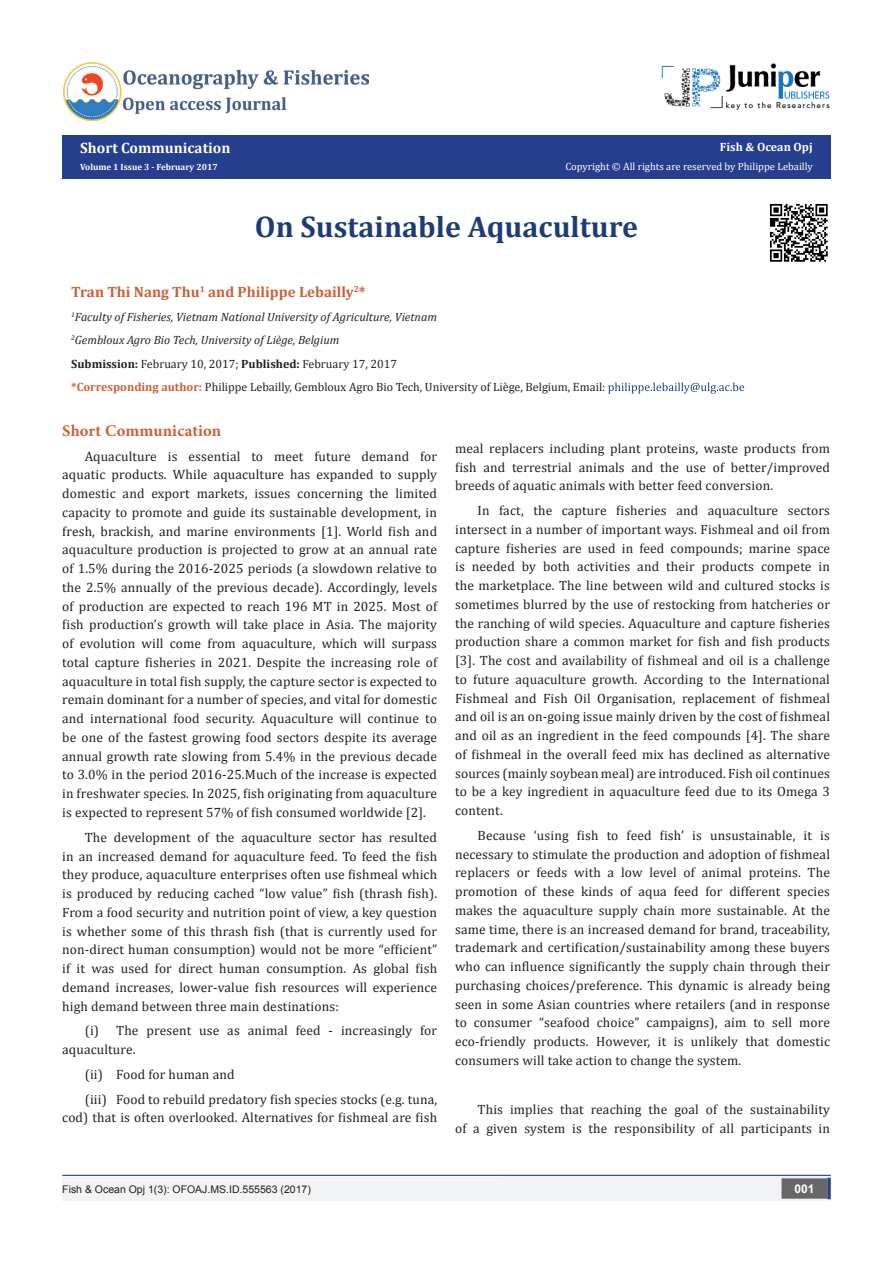
<style>
.page{position:relative;width:893px;height:1263px;background:#fff}
.page>*{position:absolute;margin:0;border:0;box-sizing:border-box;transform-origin:0 0}
.t1{font:700 30px "Cambria";color:#1d3c77}
.t2{font:700 16.5px "Minion Pro";letter-spacing:.01em;color:#ca5f37}
.t3{font:700 15px "Cambria";color:#ca6035}
.t4{font:700 15px "Cambria";color:#fffefc}
.t5{font:13.5px/18.8px "Cambria";letter-spacing:.01em;color:#231f20;text-align:justify}
.t6{font:12px "Cambria";color:#231f20}
.t7{font:italic 12px "Cambria";color:#231f20}
.t8{font:700 12px "Cambria";color:#fffefc}
.t9{font:700 12px "Arial";color:#fff}
.t10{font:10.5px "Cambria";color:#fffefc}
.t11{font:10.5px "Arial";color:#231f20}
.t12{font:700 9px "Cambria";color:#fffefc}
.s1{font-weight:700}
.s2{font-weight:700;color:#ca6035}
</style>
<div class="page">
<div style="left:62px;top:135px;width:769px;height:44px;background:#253f8e"></div>
<svg style="left:608px;top:383px;width:136px;height:11px"></svg>
<div style="left:62px;top:1177px;width:441px;height:24px;background:#f2f3f4"></div>
<div style="left:503px;top:1175px;width:328px;height:26px;background:#f2f3f4"></div>
<div style="left:782px;top:1179px;width:45px;height:19px;background:#68676a"></div>
<div style="left:781px;top:1178px;width:46px;height:21px;border:2px solid #68676a"></div>
<svg style="left:827px;top:1178px;width:4px;height:21px"></svg>
<img style="left:662px;top:63px;width:168px;height:47px">
<hr style="left:62px;top:1175px;width:769px;height:1px;background:#253f8e">
<img style="left:64px;top:62px;width:304px;height:58px">
<img style="left:769px;top:203px;width:59px;height:59px">
<p class="t4" style="left:80px;top:137px;width:152px">Short Communication</p>
<p class="t12" style="left:80px;top:160px;width:139px">Volume 1 Issue 3 - February 2017</p>
<p class="t8" style="left:720px;top:138px;width:94px">Fish &amp; Ocean Opj</p>
<p class="t10" style="left:565px;top:160px;width:249px">Copyright © All rights are reserved by Philippe Lebailly</p>
<p class="t1" style="left:255px;top:205px;width:385px">On Sustainable Aquaculture</p>
<p class="t3" style="left:71px;top:282px;width:296px">Tran Thi Nang Thu<sup>1</sup> and Philippe Lebailly<sup>2</sup>*</p>
<p class="t7" style="left:71px;top:308px;width:367px"><sup>1</sup>Faculty of Fisheries, Vietnam National University of Agriculture, Vietnam</p>
<p class="t7" style="left:71px;top:332px;width:270px"><sup>2</sup>Gembloux Agro Bio Tech, University of Liège, Belgium</p>
<p class="t6" style="left:71px;top:356px;width:327px"><span class="s1">Submission:</span> February 10, 2017; <span class="s1">Published:</span> February 17, 2017</p>
<p class="t6" style="left:71px;top:380px;width:536px"><span class="s2">*Corresponding author:</span> Philippe Lebailly, Gembloux Agro Bio Tech, University of Liège, Belgium, Email:</p>
<p class="t2" style="left:62px;top:419px;width:160px">Short Communication</p>
<p class="t5" style="left:62px;top:447px;width:376px;text-indent:22px">Aquaculture is essential to meet future demand for aquatic products. While aquaculture has expanded to supply domestic and export markets, issues concerning the limited capacity to promote and guide its sustainable development, in fresh, brackish, and marine environments [1]. World fish and aquaculture production is projected to grow at an annual rate of 1.5% during the 2016-2025 periods (a slowdown relative to the 2.5% annually of the previous decade). Accordingly, levels of production are expected to reach 196 MT in 2025. Most of fish production’s growth will take place in Asia. The majority of evolution will come from aquaculture, which will surpass total capture fisheries in 2021. Despite the increasing role of aquaculture in total fish supply, the capture sector is expected to remain dominant for a number of species, and vital for domestic and international food security. Aquaculture will continue to be one of the fastest growing food sectors despite its average annual growth rate slowing from 5.4% in the previous decade to 3.0% in the period 2016-25.Much of the increase is expected in freshwater species. In 2025, fish originating from aquaculture is expected to represent 57% of fish consumed worldwide [2].</p>
<p class="t5" style="left:62px;top:828px;width:376px;text-indent:22px">The development of the aquaculture sector has resulted in an increased demand for aquaculture feed. To feed the fish they produce, aquaculture enterprises often use fishmeal which is produced by reducing cached “low value” fish (thrash fish).<br>From a food security and nutrition point of view, a key question is whether some of this thrash fish (that is currently used for non-direct human consumption) would not be more “efficient” if it was used for direct human consumption. As global fish demand increases, lower-value fish resources will experience high demand between three main destinations:</p>
<p class="t5" style="left:62px;top:1021px;width:376px;text-indent:22px">(i) The present use as animal feed - increasingly for aquaculture.</p>
<p class="t5" style="left:85px;top:1065px;width:151px">(ii) Food for human and</p>
<p class="t5" style="left:62px;top:1089px;width:376px;text-align:right">(iii) Food to rebuild predatory fish species stocks (e.g. tuna, cod) that is often overlooked. Alternatives for fishmeal are fish</p>
<p class="t5" style="left:455px;top:439px;width:376px">meal replacers including plant proteins, waste products from fish and terrestrial animals and the use of better/improved breeds of aquatic animals with better feed conversion.</p>
<p class="t5" style="left:455px;top:501px;width:376px;text-indent:22px">In fact, the capture fisheries and aquaculture sectors intersect in a number of important ways. Fishmeal and oil from capture fisheries are used in feed compounds; marine space is needed by both activities and their products compete in the marketplace. The line between wild and cultured stocks is sometimes blurred by the use of restocking from hatcheries or the ranching of wild species. Aquaculture and capture fisheries production share a common market for fish and fish products [3]. The cost and availability of fishmeal and oil is a challenge to future aquaculture growth. According to the International Fishmeal and Fish Oil Organisation, replacement of fishmeal and oil is an on-going issue mainly driven by the cost of fishmeal and oil as an ingredient in the feed compounds [4]. The share of fishmeal in the overall feed mix has declined as alternative sources (mainly soybean meal) are introduced. Fish oil continues to be a key ingredient in aquaculture feed due to its Omega 3 content.</p>
<p class="t5" style="left:455px;top:826px;width:376px;text-indent:22px">Because ‘using fish to feed fish’ is unsustainable, it is necessary to stimulate the production and adoption of fishmeal replacers or feeds with a low level of animal proteins. The promotion of these kinds of aqua feed for different species makes the aquaculture supply chain more sustainable. At the same time, there is an increased demand for brand, traceability, trademark and certification/sustainability among these buyers who can influence significantly the supply chain through their purchasing choices/preference. This dynamic is already being seen in some Asian countries where retailers (and in response to consumer “seafood choice” campaigns), aim to sell more eco-friendly products. However, it is unlikely that domestic consumers will take action to change the system.</p>
<p class="t5" style="left:455px;top:1100px;width:376px;text-align:right">This implies that reaching the goal of the sustainability<br>of a given system is the responsibility of all participants in</p>
<p class="t11" style="left:62px;top:1182px;width:250px">Fish &amp; Ocean Opj 1(3): OFOAJ.MS.ID.555563 (2017)</p>
<p class="t9" style="left:794px;top:1181px;width:22px">001</p>
</div>
